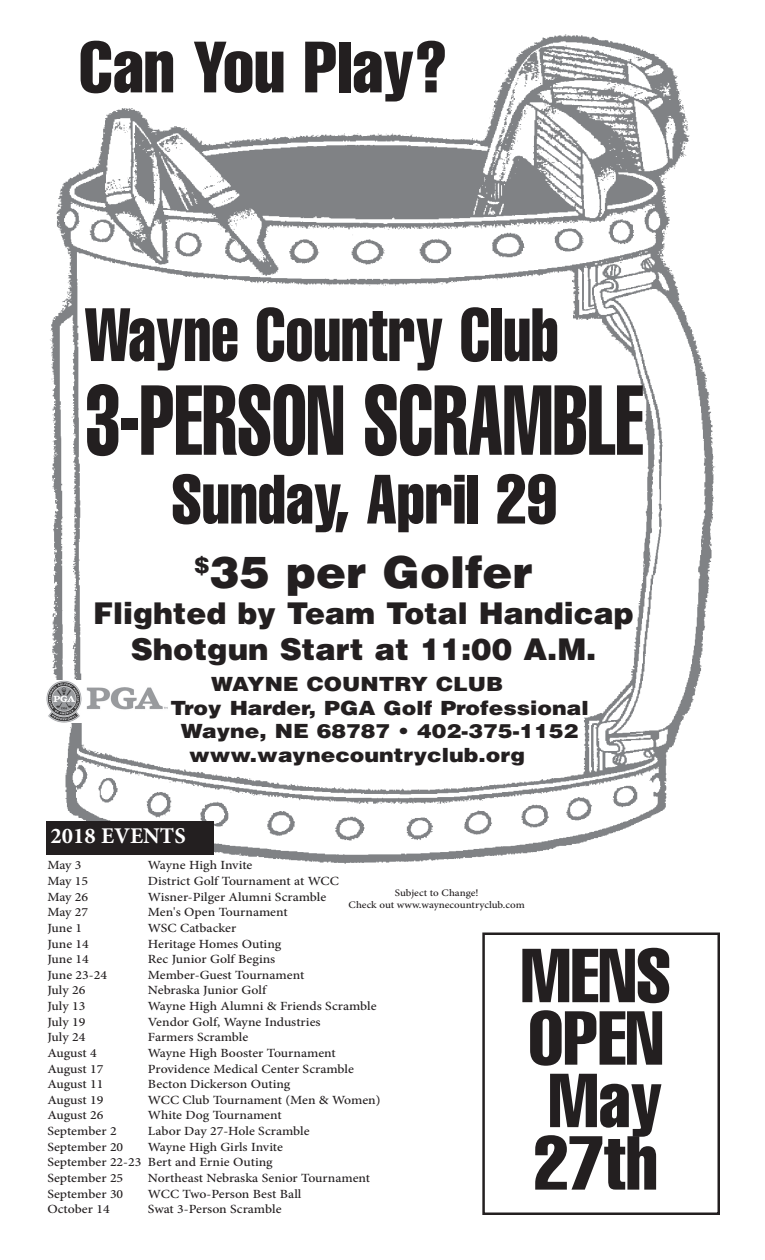
<style>
.page{position:relative;width:765px;height:1260px;background:#fff}
.page>*{position:absolute;margin:0;border:0;box-sizing:border-box;transform-origin:0 0}
.t1{font:extra-condensed 97.5px "Helvetica";color:#231f20;scale:.77 1}
.t2{font:extra-condensed 75px/62.5px "Helvetica";color:#231f20;text-align:justify}
.t3{font:extra-condensed 74.12px "Helvetica";color:#231f20;scale:.88 1}
.t4{font:extra-condensed 71.25px "Helvetica";color:#231f20}
.t5{font:extra-condensed 68.38px "Helvetica";color:#231f20;scale:.96 1}
.t6{font:900 44.12px "Helvetica";color:#231f20}
.t7{font:900 30px/36px "Helvetica";color:#231f20;text-align:center}
.t8{font:700 22.5px "Minion Pro";color:#fff}
.t9{font:900 19.62px "Helvetica";color:#231f20;scale:1.12 1}
.t10{font:500 12.5px/15.6px "Minion Pro";color:#231f20;scale:1.1 1}
.t11{font:500 10px/12px "Minion Pro";letter-spacing:-.005em;color:#231f20;text-align:center;scale:1.1 1}
</style>
<div class="page">
<div style="left:482px;top:932px;width:238px;height:283px;border:2px solid #231f20"></div>
<img style="left:50px;top:34px;width:666px;height:830px">
<div style="left:46px;top:681px;width:122px;height:42px;background:#fff"></div>
<img style="left:46px;top:681px;width:122px;height:41px">
<div style="left:46px;top:821px;width:168px;height:34px;background:#231f20"></div>
<h3 class="t4" style="left:79px;top:22px;width:370px">Can You Play?</h3>
<h3 class="t3" style="left:85px;top:288px;width:540px">Wayne Country Club</h3>
<h1 class="t1" style="left:85px;top:358px;width:726px">3-PERSON SCRAMBLE</h1>
<h3 class="t5" style="left:171px;top:456px;width:403px">Sunday, April 29</h3>
<h3 class="t6" style="left:195px;top:543px;width:339px"><sup>$</sup>35 per Golfer</h3>
<h3 class="t7" style="left:93px;top:594px;width:542px">Flighted by Team Total Handicap<br>Shotgun Start at 11:00 A.M.</h3>
<h3 class="t9" style="left:211px;top:671px;width:262px">WAYNE COUNTRY CLUB</h3>
<h3 class="t9" style="left:170px;top:695px;width:375px">Troy Harder, PGA Golf Professional</h3>
<h3 class="t9" style="left:181px;top:718px;width:356px">Wayne, NE 68787 • 402-375-1152</h3>
<h3 class="t9" style="left:189px;top:742px;width:302px">www.waynecountryclub.org</h3>
<h3 class="t8" style="left:51px;top:820px;width:137px">2018 EVENTS</h3>
<p class="t10" style="left:47px;top:858px;width:33px">May 3</p>
<p class="t10" style="left:148px;top:858px;width:96px">Wayne High Invite</p>
<p class="t10" style="left:47px;top:873px;width:39px">May 15</p>
<p class="t10" style="left:148px;top:873px;width:175px">District Golf Tournament at WCC</p>
<p class="t10" style="left:47px;top:889px;width:39px">May 26</p>
<p class="t10" style="left:148px;top:889px;width:164px">Wisner-Pilger Alumni Scramble</p>
<p class="t10" style="left:47px;top:905px;width:39px">May 27</p>
<p class="t10" style="left:148px;top:905px;width:129px">Men's Open Tournament</p>
<p class="t10" style="left:47px;top:920px;width:33px">June 1</p>
<p class="t10" style="left:148px;top:920px;width:82px">WSC Catbacker</p>
<p class="t10" style="left:47px;top:936px;width:39px">June 14</p>
<p class="t10" style="left:148px;top:936px;width:123px">Heritage Homes Outing</p>
<p class="t10" style="left:47px;top:951px;width:39px">June 14</p>
<p class="t10" style="left:148px;top:951px;width:117px">Rec Junior Golf Begins</p>
<p class="t10" style="left:47px;top:967px;width:56px">June 23-24</p>
<p class="t10" style="left:148px;top:967px;width:144px">Member-Guest Tournament</p>
<p class="t10" style="left:47px;top:983px;width:36px">July 26</p>
<p class="t10" style="left:148px;top:983px;width:109px">Nebraska Junior Golf</p>
<p class="t10" style="left:47px;top:998px;width:36px">July 13</p>
<p class="t10" style="left:148px;top:998px;width:209px">Wayne High Alumni &amp; Friends Scramble</p>
<p class="t10" style="left:47px;top:1014px;width:36px">July 19</p>
<p class="t10" style="left:148px;top:1014px;width:158px">Vendor Golf, Wayne Industries</p>
<p class="t10" style="left:47px;top:1030px;width:36px">July 24</p>
<p class="t10" style="left:148px;top:1030px;width:93px">Farmers Scramble</p>
<p class="t10" style="left:47px;top:1045px;width:47px">August 4</p>
<p class="t10" style="left:148px;top:1045px;width:172px">Wayne High Booster Tournament</p>
<p class="t10" style="left:47px;top:1061px;width:53px">August 17</p>
<p class="t10" style="left:148px;top:1061px;width:189px">Providence Medical Center Scramble</p>
<p class="t10" style="left:47px;top:1076px;width:53px">August 11</p>
<p class="t10" style="left:148px;top:1076px;width:131px">Becton Dickerson Outing</p>
<p class="t10" style="left:47px;top:1092px;width:53px">August 19</p>
<p class="t10" style="left:148px;top:1092px;width:213px">WCC Club Tournament (Men &amp; Women)</p>
<p class="t10" style="left:47px;top:1108px;width:53px">August 26</p>
<p class="t10" style="left:148px;top:1108px;width:123px">White Dog Tournament</p>
<p class="t10" style="left:47px;top:1123px;width:65px">September 2</p>
<p class="t10" style="left:148px;top:1123px;width:149px">Labor Day 27-Hole Scramble</p>
<p class="t10" style="left:47px;top:1139px;width:71px">September 20</p>
<p class="t11" style="left:349px;top:887px;width:162px">Subject to Change!<br>Check out www.waynecountryclub.com</p>
<h2 class="t2" style="left:521px;top:943px;width:152px">MENS OPEN May 27th</h2>
<p class="t10" style="left:47px;top:1139px;width:216px;text-indent:101px">Wayne High Girls Invite<br>September 22-23 Bert and Ernie Outing<br>September 25</p>
<p class="t10" style="left:148px;top:1170px;width:204px">Northeast Nebraska Senior Tournament</p>
<p class="t10" style="left:47px;top:1186px;width:71px">September 30</p>
<p class="t10" style="left:148px;top:1186px;width:141px">WCC Two-Person Best Ball</p>
<p class="t10" style="left:47px;top:1201px;width:58px">October 14</p>
<p class="t10" style="left:148px;top:1201px;width:123px">Swat 3-Person Scramble</p>
</div>
